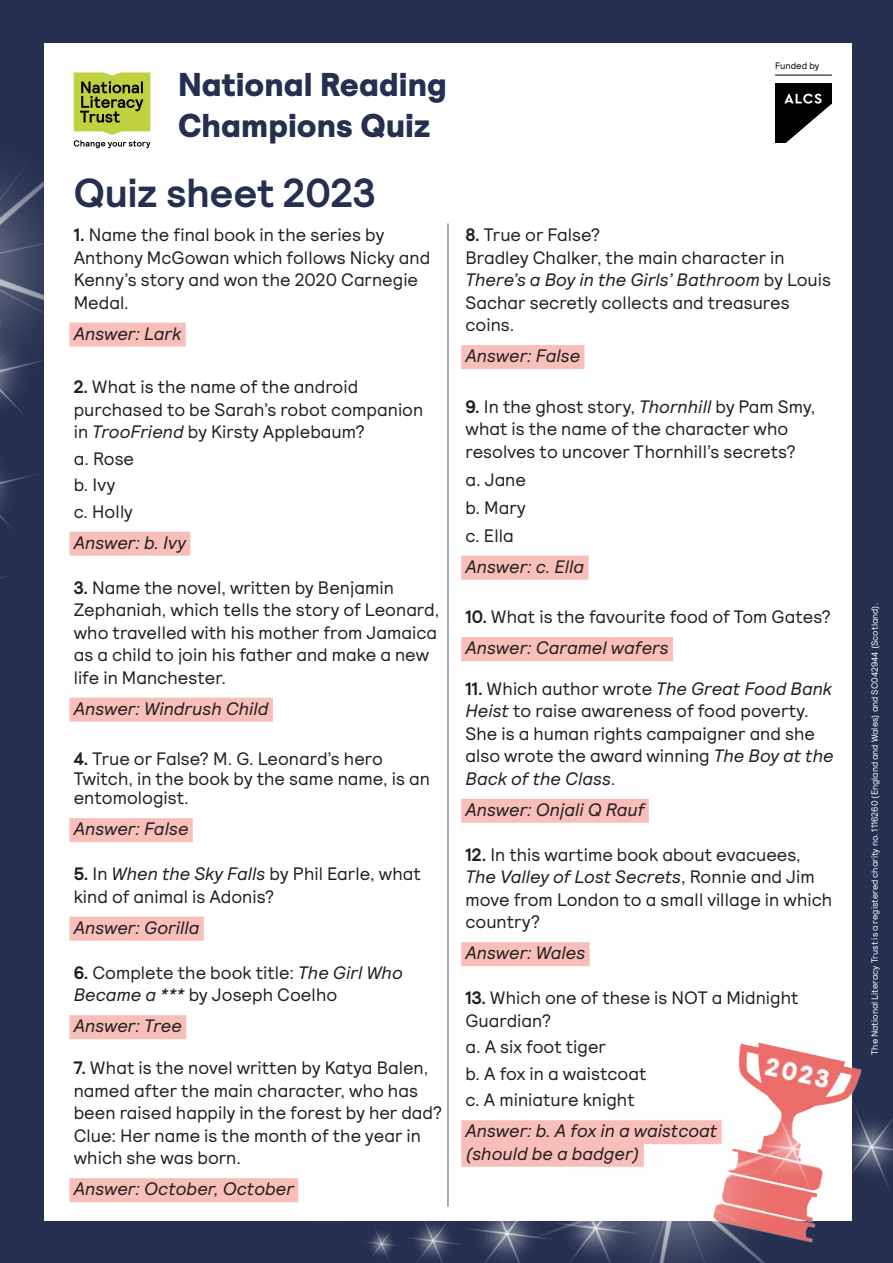
<style>
.page{position:relative;width:893px;height:1263px;background:#252f4f}
.page>*{position:absolute;margin:0;border:0;box-sizing:border-box;transform-origin:0 0}
.t1{font:700 40.5px "Relative NLT";color:#252f4f}
.t2{font:900 33px/40.5px "Relative NLT";color:#252f4f}
.BODY{font:18px/22.5px "Relative NLT";color:#231f20}
.answer{font:italic 18px "Relative NLT";color:#231f20}
.Paragraph_Style_4{font:18px/19.5px "Relative NLT";color:#231f20}
.t3{font:9.3px "Relative NLT";color:#020203}
.t4{font:9px "Relative NLT";color:#fff}
.s1{font-weight:700}
.s2{font-style:italic}
</style>
<div class="page">
<div style="left:44px;top:43px;width:808px;height:1177px;background:#fff"></div>
<hr style="left:447px;top:223px;width:2px;height:983px;background:#8a8eac">
<img style="left:0;top:165px;width:44px;height:414px">
<img style="left:775px;top:84px;width:57px;height:59px">
<hr style="left:775px;top:75px;width:57px;height:1px;background:#020203">
<svg style="left:74px;top:72px;width:76px;height:76px"></svg>
<img style="left:286px;top:966px;width:607px;height:297px">
<div style="left:69px;top:323px;width:117px;height:24px;background:#f7beba"></div>
<div style="left:69px;top:532px;width:121px;height:24px;background:#f7beba"></div>
<div style="left:69px;top:698px;width:204px;height:24px;background:#f7beba"></div>
<div style="left:69px;top:818px;width:124px;height:24px;background:#f7beba"></div>
<div style="left:69px;top:917px;width:135px;height:24px;background:#f7beba"></div>
<div style="left:69px;top:1015px;width:117px;height:24px;background:#f7beba"></div>
<div style="left:69px;top:1178px;width:229px;height:24px;background:#f7beba"></div>
<div style="left:461px;top:345px;width:123px;height:24px;background:#f7beba"></div>
<div style="left:461px;top:556px;width:128px;height:24px;background:#f7beba"></div>
<div style="left:461px;top:637px;width:212px;height:24px;background:#f7beba"></div>
<div style="left:461px;top:799px;width:188px;height:24px;background:#f7beba"></div>
<div style="left:461px;top:942px;width:129px;height:24px;background:#f7beba"></div>
<div style="left:461px;top:1120px;width:261px;height:24px;background:#f7beba"></div>
<div style="left:461px;top:1143px;width:183px;height:24px;background:#f7beba"></div>
<p class="t2" style="left:178px;top:66px;width:270px">National Reading<br>Champions Quiz</p>
<p class="t1" style="left:74px;top:169px;width:303px">Quiz sheet 2023</p>
<p class="BODY" style="left:74px;top:224px;width:358px"><span class="s1">1.</span> Name the final book in the series by<br>Anthony McGowan which follows Nicky and<br>Kenny’s story and won the 2020 Carnegie<br>Medal.</p>
<p class="answer" style="left:74px;top:323px;width:109px">Answer: Lark</p>
<p class="BODY" style="left:74px;top:376px;width:351px"><span class="s1">2.</span> What is the name of the android purchased to be Sarah’s robot companion in <span class="s2">TrooFriend</span> by Kirsty Applebaum?</p>
<p class="BODY" style="left:74px;top:447px;width:62px">a. Rose</p>
<p class="BODY" style="left:74px;top:474px;width:43px">b. Ivy</p>
<p class="BODY" style="left:74px;top:500px;width:61px">c. Holly</p>
<p class="answer" style="left:74px;top:532px;width:114px">Answer: b. Ivy</p>
<p class="BODY" style="left:74px;top:576px;width:367px"><span class="s1">3.</span> Name the novel, written by Benjamin Zephaniah, which tells the story of Leonard, who travelled with his mother from Jamaica as a child to join his father and make a new life in Manchester.</p>
<p class="answer" style="left:74px;top:698px;width:196px">Answer: Windrush Child</p>
<p class="Paragraph_Style_4" style="left:74px;top:749px;width:358px"><span class="s1">4.</span> True or False? M. G. Leonard’s hero<br>Twitch, in the book by the same name, is an entomologist.</p>
<p class="answer" style="left:74px;top:819px;width:116px">Answer: False</p>
<p class="BODY" style="left:74px;top:863px;width:349px"><span class="s1">5.</span> In <span class="s2">When the Sky Falls</span> by Phil Earle, what kind of animal is Adonis?</p>
<p class="answer" style="left:74px;top:917px;width:127px">Answer: Gorilla</p>
<p class="BODY" style="left:74px;top:961px;width:331px"><span class="s1">6.</span> Complete the book title: <span class="s2">The Girl Who<br>Became a ***</span> by Joseph Coelho</p>
<p class="answer" style="left:74px;top:1016px;width:110px">Answer: Tree</p>
<p class="BODY" style="left:74px;top:1057px;width:370px"><span class="s1">7.</span> What is the novel written by Katya Balen, named after the main character, who has been raised happily in the forest by her dad?<br>Clue: Her name is the month of the year in which she was born.</p>
<p class="answer" style="left:74px;top:1179px;width:222px">Answer: October, October</p>
<p class="t3" style="left:775px;top:61px;width:46px">Funded by</p>
<p class="BODY" style="left:465px;top:224px;width:367px"><span class="s1">8.</span> True or False?<br>Bradley Chalker, the main character in<br><span class="s2">There’s a Boy in the Girls’ Bathroom</span> by Louis<br>Sachar secretly collects and treasures coins.</p>
<p class="answer" style="left:465px;top:346px;width:116px">Answer: False</p>
<p class="BODY" style="left:465px;top:395px;width:351px"><span class="s1">9.</span> In the ghost story, <span class="s2">Thornhill</span> by Pam Smy, what is the name of the character who resolves to uncover Thornhill’s secrets?</p>
<p class="BODY" style="left:465px;top:468px;width:62px">a. Jane</p>
<p class="BODY" style="left:465px;top:496px;width:62px">b. Mary</p>
<p class="BODY" style="left:465px;top:524px;width:50px">c. Ella</p>
<p class="answer" style="left:465px;top:556px;width:120px">Answer: c. Ella</p>
<p class="BODY" style="left:465px;top:606px;width:367px"><span class="s1">10.</span> What is the favourite food of Tom Gates?</p>
<p class="answer" style="left:465px;top:638px;width:205px">Answer: Caramel wafers</p>
<p class="BODY" style="left:465px;top:677px;width:370px"><span class="s1">11.</span> Which author wrote <span class="s2">The Great Food Bank Heist</span> to raise awareness of food poverty.<br>She is a human rights campaigner and she also wrote the award winning <span class="s2">The Boy at the Back of the Class</span>.</p>
<p class="answer" style="left:465px;top:799px;width:181px">Answer: Onjali Q Rauf</p>
<p class="BODY" style="left:465px;top:843px;width:368px"><span class="s1">12.</span> In this wartime book about evacuees, <span class="s2">The Valley of Lost Secrets</span>, Ronnie and Jim move from London to a small village in which country?</p>
<p class="answer" style="left:465px;top:943px;width:121px">Answer: Wales</p>
<p class="BODY" style="left:465px;top:987px;width:335px"><span class="s1">13.</span> Which one of these is NOT a Midnight<br>Guardian?</p>
<p class="BODY" style="left:465px;top:1036px;width:142px">a. A six foot tiger</p>
<p class="BODY" style="left:465px;top:1062px;width:183px">b. A fox in a waistcoat</p>
<p class="BODY" style="left:465px;top:1089px;width:171px">c. A miniature knight</p>
<p class="answer" style="left:465px;top:1121px;width:253px">Answer: b. A fox in a waistcoat</p>
<p class="answer" style="left:465px;top:1143px;width:176px">(should be a badger)</p>
<p class="t4" style="left:869px;top:1055px;width:454px;rotate:-90deg">The National Literacy Trust is a registered charity no. 1116260 (England and Wales) and SC042944 (Scotland).</p>
</div>
